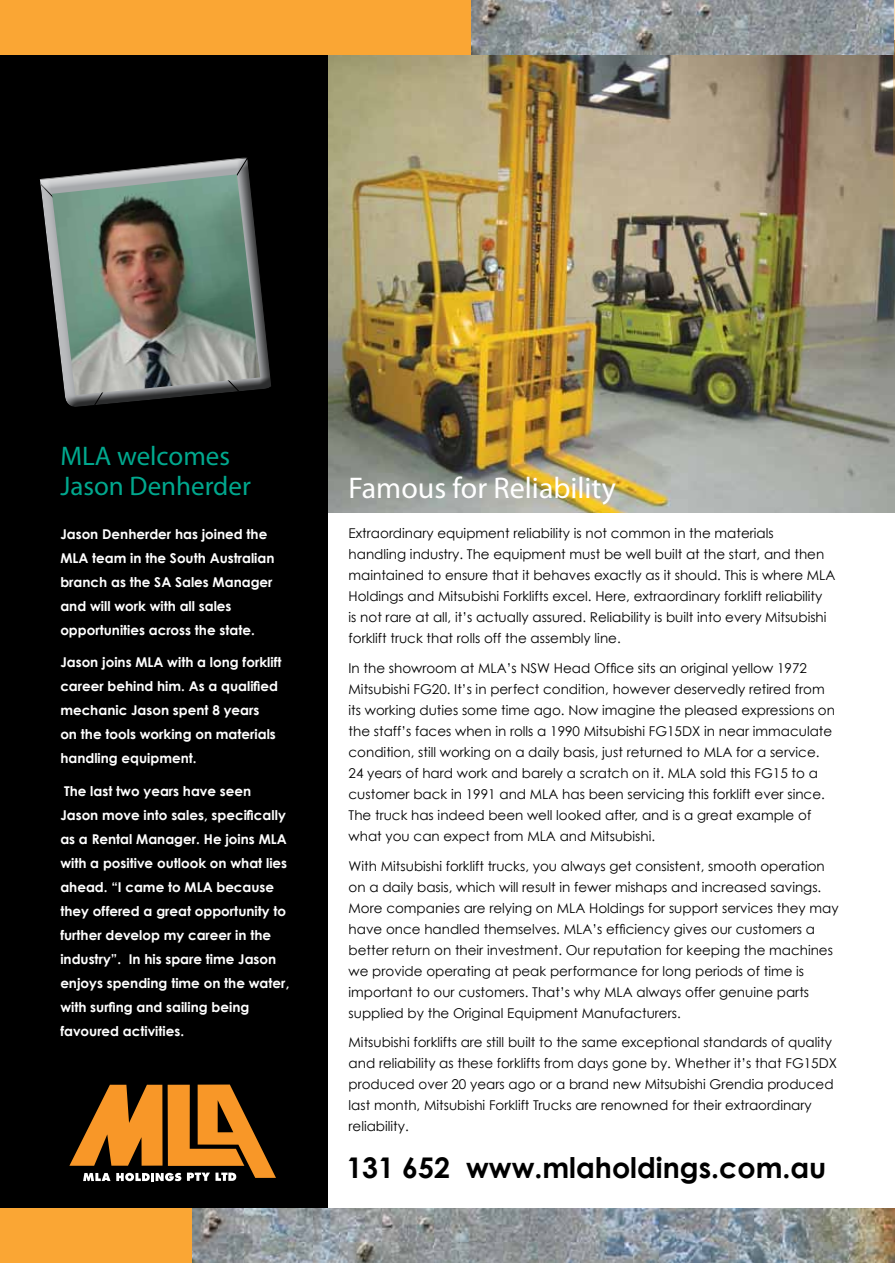
<style>
.page{position:relative;width:895px;height:1263px;background:#fff}
.page>*{position:absolute;margin:0;border:0;box-sizing:border-box;transform-origin:0 0}
.t1{font:30px "Myriad Pro";color:#fff}
.t2{font:700 28.5px "Century Gothic";color:#000}
.t3{font:27px/30px "Myriad Pro";color:#00a88e}
.t4{font:13.5px/21px "Century Gothic";color:#000}
.t5{font:700 13.5px/24px "Century Gothic";color:#fff}
</style>
<div class="page">
<img style="left:328px;top:54px;width:567px;height:459px">
<div style="left:33px;top:0;width:295px;height:1213px;background:#000"></div>
<div style="left:0;top:0;width:54px;height:1263px;background:#000"></div>
<svg style="left:893px;top:0;width:2px;height:242px"></svg>
<div style="left:0;top:0;width:893px;height:54px;background:#faa634"></div>
<img style="left:471px;top:0;width:422px;height:54px">
<svg style="left:69px;top:1084px;width:207px;height:98px"></svg>
<div style="left:0;top:1209px;width:895px;height:54px;background:#faa634"></div>
<img style="left:193px;top:1209px;width:702px;height:54px">
<svg style="left:39px;top:157px;width:232px;height:250px"></svg>
<img style="left:52px;top:174px;width:208px;height:221px">
<h3 class="t3" style="left:60px;top:440px;width:192px">MLA welcomes<br>Jason Denherder</h3>
<p class="t5" style="left:60px;top:522px;width:216px">Jason Denherder has joined the<br>MLA team in the South Australian branch as the SA Sales Manager and will work with all sales opportunities across the state.</p>
<p class="t5" style="left:60px;top:650px;width:223px">Jason joins MLA with a long forklift career behind him. As a qualified mechanic Jason spent 8 years<br>on the tools working on materials handling equipment.</p>
<p class="t5" style="left:60px;top:779px;width:231px">The last two years have seen<br>Jason move into sales, specifically as a Rental Manager. He joins MLA with a positive outlook on what lies ahead. “I came to MLA because they offered a great opportunity to further develop my career in the industry”. In his spare time Jason enjoys spending time on the water, with surfing and sailing being favoured activities.</p>
<h1 class="t1" style="left:349px;top:469px;width:269px">Famous for Reliability</h1>
<p class="t4" style="left:349px;top:523px;width:488px">Extraordinary equipment reliability is not common in the materials<br>handling industry. The equipment must be well built at the start, and then maintained to ensure that it behaves exactly as it should. This is where MLA Holdings and Mitsubishi Forklifts excel. Here, extraordinary forklift reliability<br>is not rare at all, it’s actually assured. Reliability is built into every Mitsubishi forklift truck that rolls off the assembly line.</p>
<p class="t4" style="left:349px;top:657px;width:488px">In the showroom at MLA’s NSW Head Office sits an original yellow 1972<br>Mitsubishi FG20. It’s in perfect condition, however deservedly retired from its working duties some time ago. Now imagine the pleased expressions on the staff’s faces when in rolls a 1990 Mitsubishi FG15DX in near immaculate condition, still working on a daily basis, just returned to MLA for a service.<br>24 years of hard work and barely a scratch on it. MLA sold this FG15 to a customer back in 1991 and MLA has been servicing this forklift ever since.<br>The truck has indeed been well looked after, and is a great example of what you can expect from MLA and Mitsubishi.</p>
<p class="t4" style="left:349px;top:855px;width:491px">With Mitsubishi forklift trucks, you always get consistent, smooth operation on a daily basis, which will result in fewer mishaps and increased savings.<br>More companies are relying on MLA Holdings for support services they may have once handled themselves. MLA’s efficiency gives our customers a better return on their investment. Our reputation for keeping the machines we provide operating at peak performance for long periods of time is important to our customers. That’s why MLA always offer genuine parts supplied by the Original Equipment Manufacturers.</p>
<p class="t4" style="left:349px;top:1031px;width:490px">Mitsubishi forklifts are still built to the same exceptional standards of quality and reliability as these forklifts from days gone by. Whether it’s that FG15DX produced over 20 years ago or a brand new Mitsubishi Grendia produced last month, Mitsubishi Forklift Trucks are renowned for their extraordinary reliability.</p>
<h2 class="t2" style="left:346px;top:1150px;width:481px">131 652 www.mlaholdings.com.au</h2>
</div>
